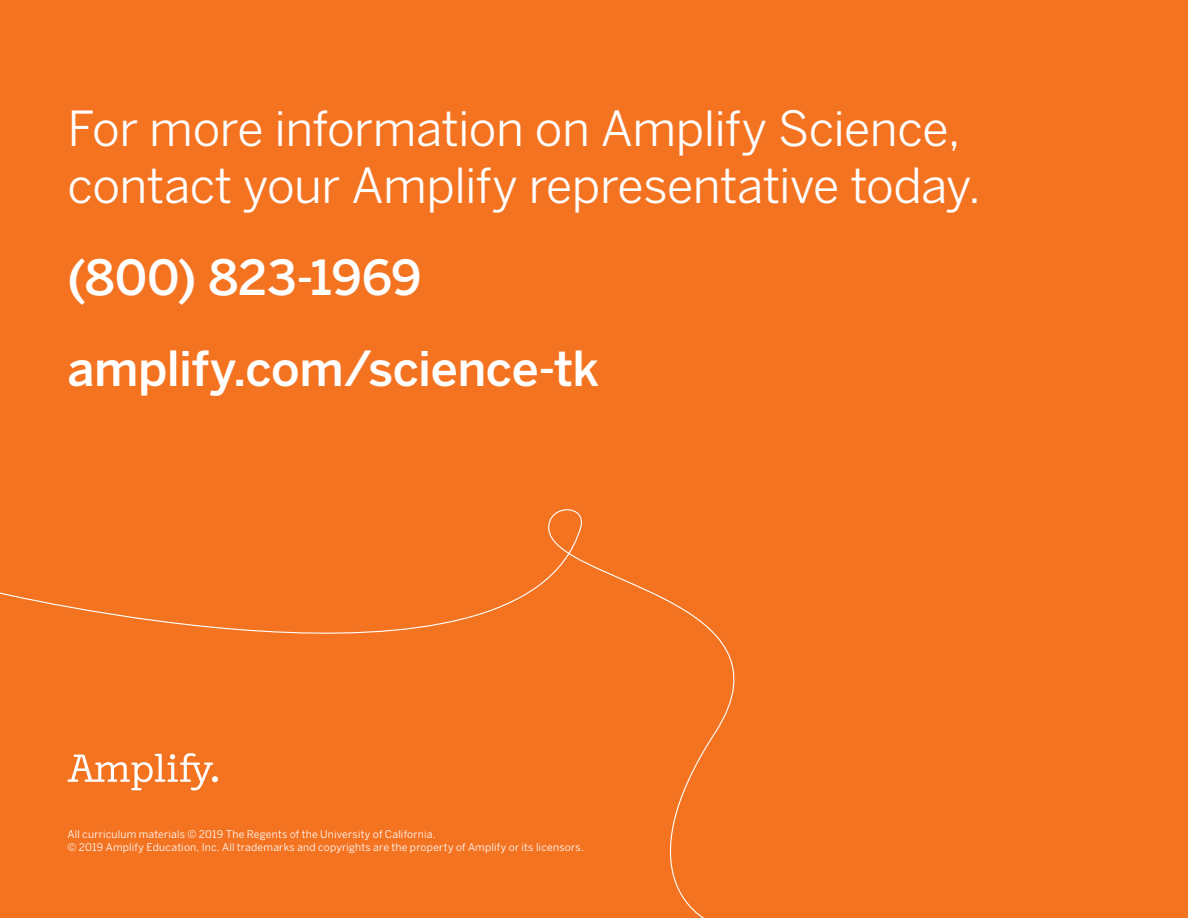
<style>
.page{position:relative;width:1188px;height:918px;background:#f47321}
.page>*{position:absolute;margin:0;border:0;box-sizing:border-box;transform-origin:0 0}
.t1{font:48px/57.6px "Benton Sans";letter-spacing:-.01em;color:#fff}
.t2{font:500 48px/91.3px "Benton Sans";letter-spacing:-.01em;color:#fff}
.t3{font:10.5px/12.6px "Benton Sans";letter-spacing:.02em;color:#fff}
</style>
<div class="page">
<svg style="left:0;top:509px;width:735px;height:409px"></svg>
<h1 class="t1" style="left:68px;top:100px;width:915px">For more information on Amplify Science, contact your Amplify representative today.</h1>
<h1 class="t2" style="left:68px;top:232px;width:533px">(800) 823-1969 amplify.com/science-tk</h1>
<p class="t3" style="left:68px;top:828px;width:518px">All curriculum materials © 2019 The Regents of the University of California.<br>© 2019 Amplify Education, Inc. All trademarks and copyrights are the property of Amplify or its licensors.</p>
</div>
